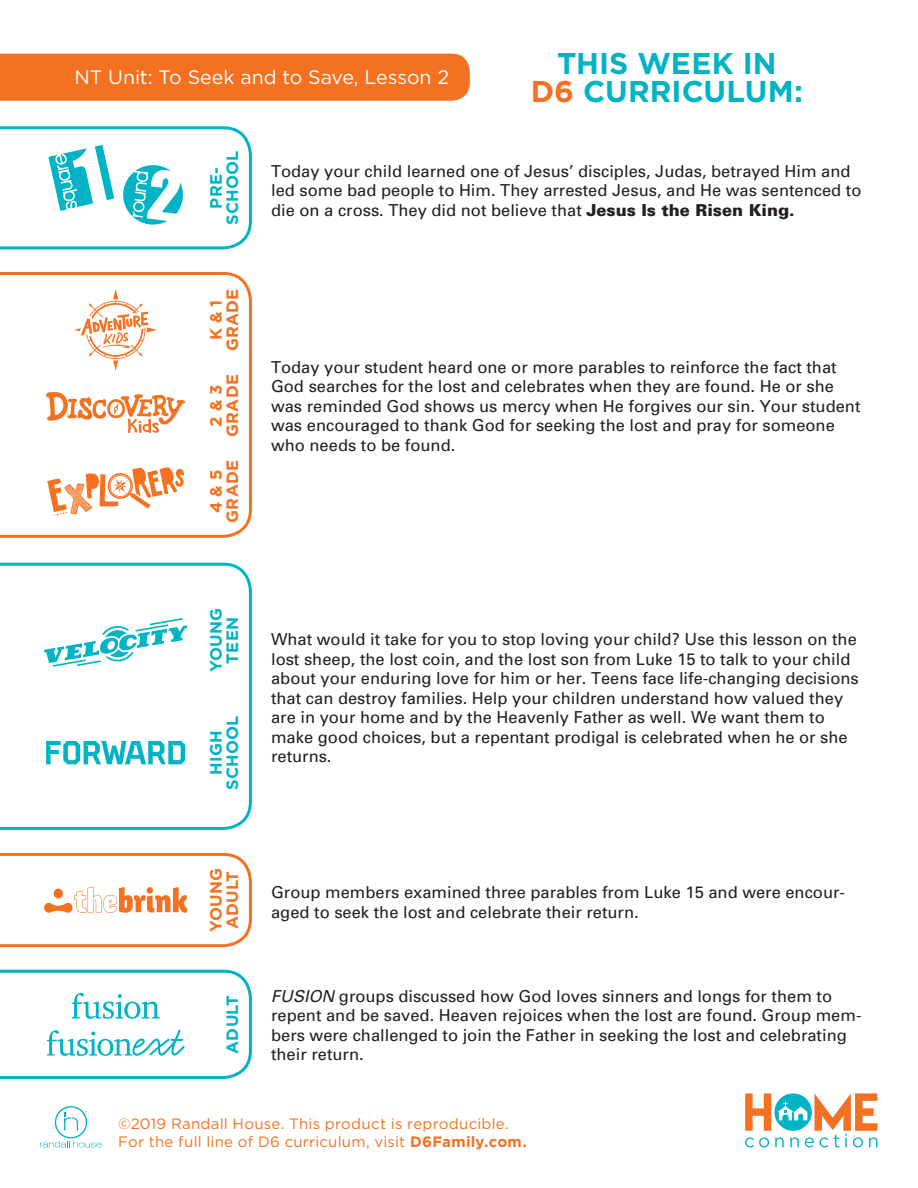
<style>
.page{position:relative;width:918px;height:1188px;background:#fff}
.page>*{position:absolute;margin:0;border:0;box-sizing:border-box;transform-origin:0 0}
.t1{font:700 30px/28.5px "Gotham";color:#00b3c5;text-align:center}
.t2{font:19.5px "Gotham";letter-spacing:-.005em;color:#fff}
.t3{font:16.5px/19.5px "Univers";color:#231f20}
.t4{font:700 16.5px/16.5px "Gotham";letter-spacing:.01em;color:#00b3c5;text-align:center}
.t5{font:700 16.5px/16.5px "Gotham";letter-spacing:.01em;color:#f37121;text-align:center}
.t6{font:15px/18px "Gotham";letter-spacing:.015em;color:#f37121}
.s1{color:#f37121}
.s2{font-weight:900}
.s3{font-style:italic}
.s4{font-weight:700}
</style>
<div class="page">
<svg style="left:745px;top:1093px;width:133px;height:55px"></svg>
<svg style="left:0;top:126px;width:252px;height:124px"></svg>
<svg style="left:40px;top:1106px;width:62px;height:42px"></svg>
<svg style="left:0;top:272px;width:252px;height:266px"></svg>
<svg style="left:0;top:562px;width:252px;height:269px"></svg>
<svg style="left:46px;top:391px;width:139px;height:42px"></svg>
<svg style="left:47px;top:467px;width:137px;height:49px"></svg>
<svg style="left:74px;top:289px;width:83px;height:82px"></svg>
<svg style="left:44px;top:618px;width:143px;height:49px"></svg>
<svg style="left:46px;top:741px;width:139px;height:23px"></svg>
<svg style="left:0;top:852px;width:252px;height:96px"></svg>
<svg style="left:0;top:969px;width:252px;height:110px"></svg>
<div style="left:0;top:54px;width:470px;height:47px;background:#f37121"></div>
<p class="t2" style="left:75px;top:66px;width:376px">NT Unit: To Seek and to Save, Lesson 2</p>
<h1 class="t1" style="left:531px;top:48px;width:274px">THIS WEEK IN<br><span class="s1">D6</span> CURRICULUM:</h1>
<p class="t4" style="left:207px;top:225px;width:75px;rotate:-90deg">PRE-<br>SCHOOL</p>
<p class="t5" style="left:207px;top:351px;width:64px;rotate:-90deg">K &amp; 1<br>GRADE</p>
<p class="t5" style="left:207px;top:437px;width:64px;rotate:-90deg">2 &amp; 3<br>GRADE</p>
<p class="t5" style="left:207px;top:523px;width:64px;rotate:-90deg">4 &amp; 5<br>GRADE</p>
<p class="t3" style="left:271px;top:161px;width:592px">Today your child learned one of Jesus’ disciples, Judas, betrayed Him and led some bad people to Him. They arrested Jesus, and He was sentenced to die on a cross. They did not believe that <span class="s2">Jesus Is the Risen King.</span></p>
<p class="t3" style="left:271px;top:357px;width:591px">Today your student heard one or more parables to reinforce the fact that God searches for the lost and celebrates when they are found. He or she was reminded God shows us mercy when He forgives our sin. Your student was encouraged to thank God for seeking the lost and pray for someone who needs to be found.</p>
<p class="t4" style="left:207px;top:672px;width:66px;rotate:-90deg">YOUNG<br>TEEN</p>
<p class="t4" style="left:207px;top:790px;width:75px;rotate:-90deg">HIGH<br>SCHOOL</p>
<p class="t5" style="left:207px;top:932px;width:66px;text-align:left;rotate:-90deg">YOUNG<br>ADULT</p>
<p class="t4" style="left:224px;top:1054px;width:60px;rotate:-90deg">ADULT</p>
<p class="t3" style="left:271px;top:629px;width:589px">What would it take for you to stop loving your child? Use this lesson on the lost sheep, the lost coin, and the lost son from Luke 15 to talk to your child about your enduring love for him or her. Teens face life-changing decisions that can destroy families. Help your children understand how valued they are in your home and by the Heavenly Father as well. We want them to make good choices, but a repentant prodigal is celebrated when he or she returns.</p>
<p class="t3" style="left:271px;top:883px;width:575px">Group members examined three parables from Luke 15 and were encour&shy;aged to seek the lost and celebrate their return.</p>
<p class="t3" style="left:271px;top:986px;width:592px"><span class="s3">FUSION</span> groups discussed how God loves sinners and longs for them to repent and be saved. Heaven rejoices when the lost are found. Group mem&shy;bers were challenged to join the Father in seeking the lost and celebrating their return.</p>
<p class="t6" style="left:118px;top:1115px;width:410px">©2019 Randall House. This product is reproducible.<br>For the full line of D6 curriculum, visit <span class="s4">D6Family.com.</span></p>
</div>
